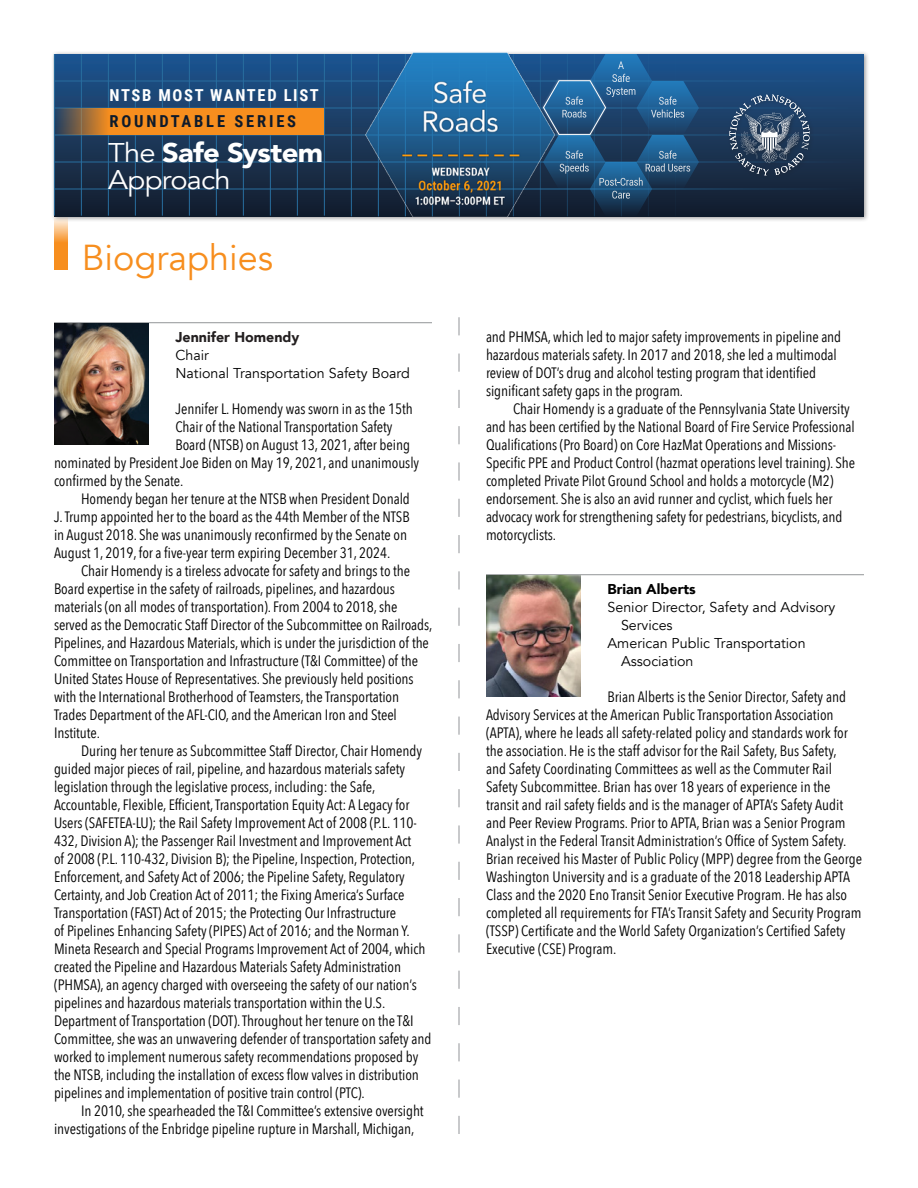
<style>
.page{position:relative;width:918px;height:1188px;background:#fff}
.page>*{position:absolute;margin:0;border:0;box-sizing:border-box;transform-origin:0 0}
.t1{font:36px "Avenir";color:#f78e1e}
.t2{font:27px/27px "Avenir";letter-spacing:-.025em;color:#fff;scale:1.08 1}
.t3{font:700 16.5px "Roboto Condensed";letter-spacing:.1em;color:#fff}
.t4{font:700 16.5px "Roboto Condensed";letter-spacing:.17em;color:#0e1a2b}
.Text{font:15px/18px "Avenir Next Condensed";letter-spacing:-.005em;color:#000}
.Name{font:14.25px/18px "Avenir";color:#000}
.Name-2{font:900 14.25px "Avenir";color:#231f20}
.Name-3{font:900 14.25px "Avenir";color:#000}
.s1{font-weight:900}
</style>
<div class="page">
<div style="left:51px;top:50px;width:818px;height:172px;background:#231f20;opacity:.45"></div>
<div style="left:54px;top:54px;width:810px;height:162px;background:linear-gradient(to bottom,#1e5691,#161e2d)"></div>
<hr style="left:54px;top:81px;width:810px;height:1px;background:#286e9f">
<hr style="left:54px;top:108px;width:810px;height:1px;background:#286e9f">
<hr style="left:54px;top:135px;width:810px;height:1px;background:#286e9f">
<hr style="left:54px;top:162px;width:810px;height:1px;background:#286e9f">
<hr style="left:54px;top:189px;width:810px;height:1px;background:#286e9f">
<hr style="left:351px;top:54px;width:1px;height:162px;background:#286e9f">
<hr style="left:702px;top:54px;width:1px;height:162px;background:#286e9f">
<hr style="left:54px;top:54px;width:1px;height:162px;background:#286e9f">
<hr style="left:81px;top:54px;width:1px;height:162px;background:#286e9f">
<hr style="left:108px;top:54px;width:1px;height:162px;background:#286e9f">
<hr style="left:135px;top:54px;width:1px;height:162px;background:#286e9f">
<hr style="left:162px;top:54px;width:1px;height:162px;background:#286e9f">
<hr style="left:189px;top:54px;width:1px;height:162px;background:#286e9f">
<hr style="left:216px;top:54px;width:1px;height:162px;background:#286e9f">
<hr style="left:243px;top:54px;width:1px;height:162px;background:#286e9f">
<hr style="left:270px;top:54px;width:1px;height:162px;background:#286e9f">
<hr style="left:297px;top:54px;width:1px;height:162px;background:#286e9f">
<hr style="left:324px;top:54px;width:1px;height:162px;background:#286e9f">
<div style="left:727px;top:92px;width:87px;height:87px;background:#231f20;opacity:.45"></div>
<svg style="left:729px;top:95px;width:81px;height:80px;background:#425874"></svg>
<svg style="left:55px;top:108px;width:269px;height:27px;background:#e18625"></svg>
<hr style="left:54px;top:322px;width:378px;height:1px;background:#939598">
<img style="left:54px;top:323px;width:94px;height:122px">
<hr style="left:486px;top:574px;width:378px;height:1px;background:#939598">
<img style="left:486px;top:575px;width:94px;height:122px">
<svg style="left:459px;top:317px;width:1px;height:817px"></svg>
<svg style="left:555px;top:54px;width:144px;height:162px;background:#25537e"></svg>
<svg style="left:54px;top:216px;width:14px;height:54px"></svg>
<img style="left:366px;top:53px;width:189px;height:163px">
<p class="t3" style="left:110px;top:84px;width:211px">NTSB MOST WANTED LIST</p>
<p class="t4" style="left:110px;top:109px;width:188px">ROUNDTABLE SERIES</p>
<p class="t2" style="left:108px;top:140px;width:201px">The <span class="s1">Safe System<br></span>Approach</p>
<p class="t1" style="left:82px;top:236px;width:193px">Biographies</p>
<p class="Name-2" style="left:176px;top:325px;width:126px">Jennifer Homendy</p>
<p class="Name" style="left:176px;top:346px;width:35px">Chair</p>
<p class="Name" style="left:176px;top:364px;width:236px">National Transportation Safety Board</p>
<p class="Text" style="left:176px;top:399px;width:239px">Jennifer L. Homendy was sworn in as the 15th</p>
<p class="Text" style="left:176px;top:417px;width:219px">Chair of the National Transportation Safety</p>
<p class="Text" style="left:176px;top:435px;width:236px">Board (NTSB) on August 13, 2021, after being</p>
<p class="Text" style="left:54px;top:453px;width:367px">nominated by President Joe Biden on May 19, 2021, and unanimously</p>
<p class="Text" style="left:54px;top:471px;width:131px">confirmed by the Senate.</p>
<p class="Text" style="left:54px;top:489px;width:357px;text-indent:27px">Homendy began her tenure at the NTSB when President Donald J. Trump appointed her to the board as the 44th Member of the NTSB in August 2018. She was unanimously reconfirmed by the Senate on August 1, 2019, for a five-year term expiring December 31, 2024.</p>
<p class="Text" style="left:54px;top:561px;width:380px;text-indent:27px">Chair Homendy is a tireless advocate for safety and brings to the Board expertise in the safety of railroads, pipelines, and hazardous materials (on all modes of transportation). From 2004 to 2018, she served as the Democratic Staff Director of the Subcommittee on Railroads, Pipelines, and Hazardous Materials, which is under the jurisdiction of the Committee on Transportation and Infrastructure (T&amp;I Committee) of the United States House of Representatives. She previously held positions with the International Brotherhood of Teamsters, the Transportation Trades Department of the AFL-CIO, and the American Iron and Steel Institute.</p>
<p class="Text" style="left:54px;top:741px;width:379px;text-indent:27px">During her tenure as Subcommittee Staff Director, Chair Homendy guided major pieces of rail, pipeline, and hazardous materials safety legislation through the legislative process, including: the Safe, Accountable, Flexible, Efficient, Transportation Equity Act: A Legacy for Users (SAFETEA-LU); the Rail Safety Improvement Act of 2008 (P.L. 110- 432, Division A); the Passenger Rail Investment and Improvement Act<br>of 2008 (P.L. 110-432, Division B); the Pipeline, Inspection, Protection, Enforcement, and Safety Act of 2006; the Pipeline Safety, Regulatory Certainty, and Job Creation Act of 2011; the Fixing America’s Surface Transportation (FAST) Act of 2015; the Protecting Our Infrastructure<br>of Pipelines Enhancing Safety (PIPES) Act of 2016; and the Norman Y.<br>Mineta Research and Special Programs Improvement Act of 2004, which created the Pipeline and Hazardous Materials Safety Administration (PHMSA), an agency charged with overseeing the safety of our nation’s pipelines and hazardous materials transportation within the U.S.<br>Department of Transportation (DOT). Throughout her tenure on the T&amp;I Committee, she was an unwavering defender of transportation safety and worked to implement numerous safety recommendations proposed by the NTSB, including the installation of excess flow valves in distribution pipelines and implementation of positive train control (PTC).</p>
<p class="Text" style="left:54px;top:1101px;width:371px;text-indent:27px">In 2010, she spearheaded the T&amp;I Committee’s extensive oversight investigations of the Enbridge pipeline rupture in Marshall, Michigan,</p>
<p class="Text" style="left:486px;top:327px;width:357px">and PHMSA, which led to major safety improvements in pipeline and hazardous materials safety. In 2017 and 2018, she led a multimodal review of DOT’s drug and alcohol testing program that identified significant safety gaps in the program.</p>
<p class="Text" style="left:486px;top:399px;width:371px;text-indent:27px">Chair Homendy is a graduate of the Pennsylvania State University and has been certified by the National Board of Fire Service Professional Qualifications (Pro Board) on Core HazMat Operations and Missions-Specific PPE and Product Control (hazmat operations level training). She completed Private Pilot Ground School and holds a motorcycle (M2) endorsement. She is also an avid runner and cyclist, which fuels her advocacy work for strengthening safety for pedestrians, bicyclists, and motorcyclists.</p>
<p class="Name-3" style="left:608px;top:577px;width:90px">Brian Alberts</p>
<p class="Name" style="left:621px;top:598px;width:216px;text-indent:-14px">Senior Director, Safety and Advisory<br>Services</p>
<p class="Name" style="left:621px;top:634px;width:186px;text-indent:-14px">American Public Transportation<br>Association</p>
<p class="Text" style="left:486px;top:687px;width:378px;text-indent:122px">Brian Alberts is the Senior Director, Safety and Advisory Services at the American Public Transportation Association (APTA), where he leads all safety-related policy and standards work for the association. He is the staff advisor for the Rail Safety, Bus Safety,<br>and Safety Coordinating Committees as well as the Commuter Rail Safety Subcommittee. Brian has over 18 years of experience in the transit and rail safety fields and is the manager of APTA’s Safety Audit and Peer Review Programs. Prior to APTA, Brian was a Senior Program Analyst in the Federal Transit Administration’s Office of System Safety.<br>Brian received his Master of Public Policy (MPP) degree from the George Washington University and is a graduate of the 2018 Leadership APTA Class and the 2020 Eno Transit Senior Executive Program. He has also completed all requirements for FTA’s Transit Safety and Security Program (TSSP) Certificate and the World Safety Organization’s Certified Safety Executive (CSE) Program.</p>
</div>
